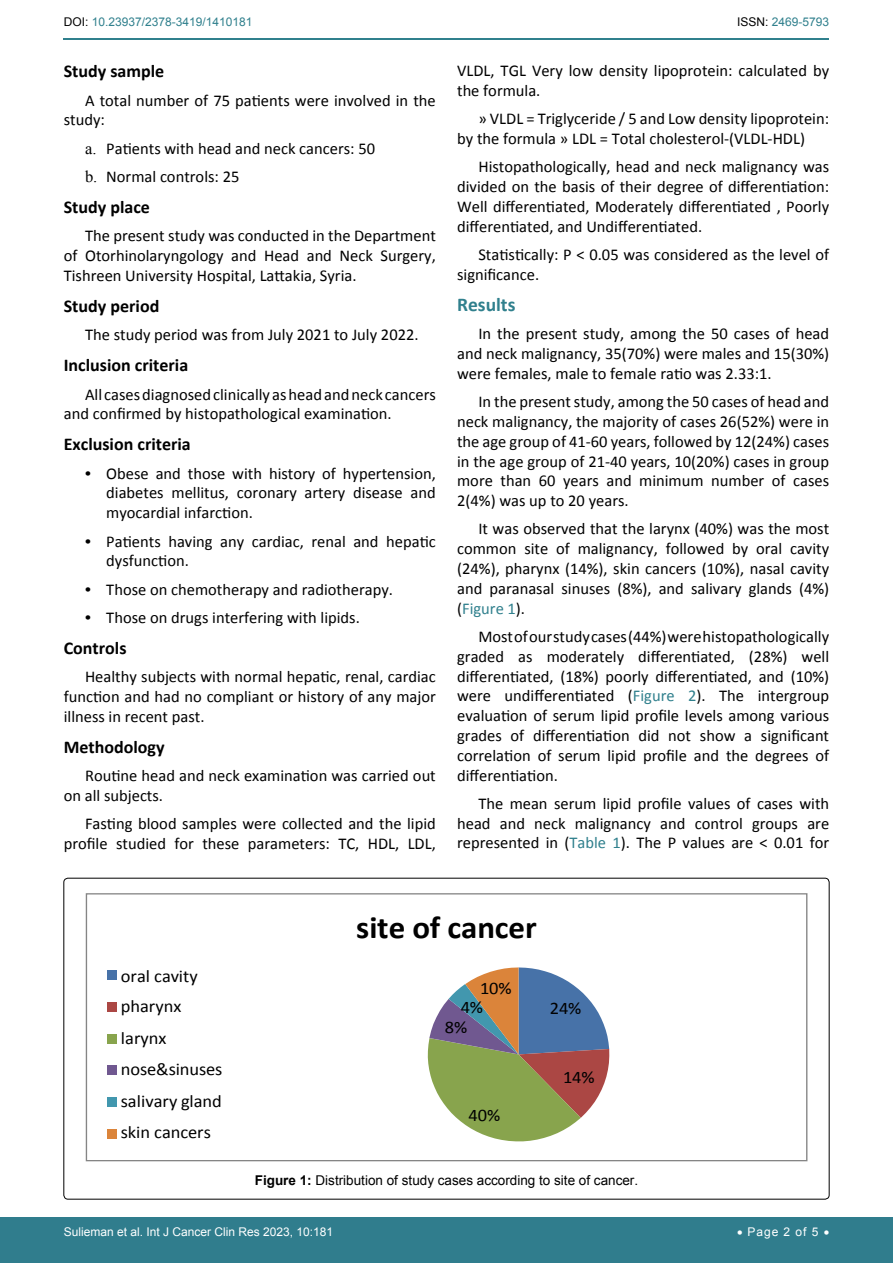
<style>
.page{position:relative;width:893px;height:1263px;background:#fff}
.page>*{position:absolute;margin:0;border:0;box-sizing:border-box;transform-origin:0 0}
.t1{font:700 31.5px "Calibri";letter-spacing:-.005em;color:#010101;scale:1.04 1}
.t2{font:700 19.5px "Calibri";color:#30808d}
.t3{font:700 18px "Calibri";color:#000}
.t4{font:17.7px/31.3px "Calibri";color:#010101;scale:1.04 1}
.t5{font:16.5px/19.8px "Calibri";color:#000;text-align:justify}
.t6{font:13.5px "Arial";color:#000}
.t7{font:12px "Arial";color:#fff}
.t8{font:12px "Arial";color:#30808d}
.s1{color:#000}
.s2{font-family:"Times New Roman"}
.s3{font-family:"Times New Roman";font-weight:700}
.s4{color:#30808d}
.s5{font-weight:700}
</style>
<div class="page">
<div style="left:0;top:1217px;width:893px;height:46px;background:#307d8d"></div>
<hr style="left:64px;top:38px;width:765px;height:2px;background:#30808d">
<svg style="left:428px;top:967px;width:181px;height:174px"></svg>
<div style="left:107px;top:970px;width:9px;height:10px;background:#4772a8"></div>
<div style="left:107px;top:1002px;width:9px;height:10px;background:#ab4744"></div>
<div style="left:107px;top:1034px;width:9px;height:9px;background:#88a44d"></div>
<div style="left:107px;top:1065px;width:9px;height:10px;background:#705890"></div>
<div style="left:107px;top:1097px;width:9px;height:10px;background:#4297ae"></div>
<div style="left:107px;top:1129px;width:9px;height:9px;background:#db843a"></div>
<div style="left:86px;top:893px;width:721px;height:268px;border:1px solid #858585"></div>
<p class="t8" style="left:64px;top:14px;width:190px"><span class="s1">DOI:</span> 10.23937/2378-3419/1410181</p>
<p class="t8" style="left:737px;top:14px;width:94px"><span class="s1">ISSN:</span> 2469-5793</p>
<p class="t3" style="left:64px;top:60px;width:102px">Study sample</p>
<p class="t5" style="left:64px;top:90px;width:374px;text-indent:21px">A total number of 75 patients were involved in the study:</p>
<p class="t5" style="left:85px;top:134px;width:292px;line-height:28.3px"><span class="s2">a.</span> Patients with head and neck cancers: 50 <span class="s2">b.</span> Normal controls: 25</p>
<p class="t3" style="left:64px;top:196px;width:88px">Study place</p>
<p class="t5" style="left:64px;top:226px;width:374px;text-indent:21px">The present study was conducted in the Department of Otorhinolaryngology and Head and Neck Surgery, Tishreen University Hospital, Lattakia, Syria.</p>
<p class="t3" style="left:64px;top:294px;width:97px">Study period</p>
<p class="t5" style="left:85px;top:325px;width:335px">The study period was from July 2021 to July 2022.</p>
<p class="t3" style="left:64px;top:354px;width:126px">Inclusion criteria</p>
<p class="t5" style="left:64px;top:384px;width:374px;text-indent:21px">All cases diagnosed clinically as head and neck cancers and confirmed by histopathological examination.</p>
<p class="t3" style="left:64px;top:433px;width:129px">Exclusion criteria</p>
<p class="t5" style="left:106px;top:463px;width:331px;text-indent:-21px"><span class="s3">•</span> Obese and those with history of hypertension, diabetes mellitus, coronary artery disease and myocardial infarction.</p>
<p class="t5" style="left:106px;top:531px;width:331px;text-indent:-21px"><span class="s3">•</span> Patients having any cardiac, renal and hepatic dysfunction.</p>
<p class="t5" style="left:85px;top:579px;width:309px"><span class="s3">•</span> Those on chemotherapy and radiotherapy.</p>
<p class="t5" style="left:85px;top:608px;width:276px"><span class="s3">•</span> Those on drugs interfering with lipids.</p>
<p class="t3" style="left:64px;top:636px;width:64px">Controls</p>
<p class="t5" style="left:64px;top:667px;width:374px;text-indent:21px">Healthy subjects with normal hepatic, renal, cardiac function and had no compliant or history of any major illness in recent past.</p>
<p class="t3" style="left:64px;top:735px;width:102px">Methodology</p>
<p class="t5" style="left:64px;top:766px;width:374px;text-indent:21px">Routine head and neck examination was carried out on all subjects.</p>
<p class="t5" style="left:64px;top:814px;width:374px;text-align:right">Fasting blood samples were collected and the lipid profile studied for these parameters: TC, HDL, LDL,</p>
<p class="t5" style="left:457px;top:61px;width:374px">VLDL, TGL Very low density lipoprotein: calculated by the formula.</p>
<p class="t5" style="left:457px;top:109px;width:373px;text-indent:21px">» VLDL = Triglyceride / 5 and Low density lipoprotein: by the formula » LDL = Total cholesterol-(VLDL-HDL)</p>
<p class="t5" style="left:457px;top:157px;width:374px;text-indent:21px">Histopathologically, head and neck malignancy was divided on the basis of their degree of differentiation:<br>Well differentiated, Moderately differentiated , Poorly differentiated, and Undifferentiated.</p>
<p class="t5" style="left:457px;top:245px;width:374px;text-indent:21px">Statistically: P &lt; 0.05 was considered as the level of significance.</p>
<p class="t2" style="left:457px;top:292px;width:60px">Results</p>
<p class="t5" style="left:457px;top:324px;width:374px;text-indent:21px">In the present study, among the 50 cases of head and neck malignancy, 35(70%) were males and 15(30%) were females, male to female ratio was 2.33:1.</p>
<p class="t5" style="left:457px;top:392px;width:374px;text-indent:21px">In the present study, among the 50 cases of head and neck malignancy, the majority of cases 26(52%) were in the age group of 41-60 years, followed by 12(24%) cases in the age group of 21-40 years, 10(20%) cases in group more than 60 years and minimum number of cases 2(4%) was up to 20 years.</p>
<p class="t5" style="left:457px;top:519px;width:374px;text-indent:21px">It was observed that the larynx (40%) was the most common site of malignancy, followed by oral cavity (24%), pharynx (14%), skin cancers (10%), nasal cavity and paranasal sinuses (8%), and salivary glands (4%) (<span class="s4">Figure 1</span>).</p>
<p class="t5" style="left:457px;top:627px;width:374px;text-indent:21px">Most of our study cases (44%) were histopathologically graded as moderately differentiated, (28%) well differentiated, (18%) poorly differentiated, and (10%) were undifferentiated (<span class="s4">Figure 2</span>). The intergroup evaluation of serum lipid profile levels among various grades of differentiation did not show a significant correlation of serum lipid profile and the degrees of differentiation.</p>
<p class="t5" style="left:457px;top:793px;width:374px;text-indent:21px">The mean serum lipid profile values of cases with head and neck malignancy and control groups are represented in (<span class="s4">Table 1</span>). The P values are &lt; 0.01 for</p>
<p class="t4" style="left:121px;top:961px;width:75px;line-height:30.3px">oral cavity pharynx</p>
<p class="t4" style="left:121px;top:1022px;width:99px">larynx nose&amp;sinuses salivary gland skin cancers</p>
<h1 class="t1" style="left:356px;top:908px;width:175px">site of cancer</h1>
<p class="t4" style="left:480px;top:973px;width:32px">10%</p>
<p class="t4" style="left:461px;top:991px;width:23px">4%</p>
<p class="t4" style="left:445px;top:1011px;width:23px">8%</p>
<p class="t4" style="left:469px;top:1099px;width:32px">40%</p>
<p class="t4" style="left:550px;top:992px;width:32px">24%</p>
<p class="t4" style="left:563px;top:1062px;width:32px">14%</p>
<p class="t6" style="left:255px;top:1171px;width:385px"><span class="s5">Figure 1:</span> Distribution of study cases according to site of cancer.</p>
<p class="t7" style="left:64px;top:1223px;width:271px">Sulieman et al. Int J Cancer Clin Res 2023, 10:181</p>
<p class="t7" style="left:737px;top:1223px;width:94px">• Page 2 of 5 •</p>
</div>
